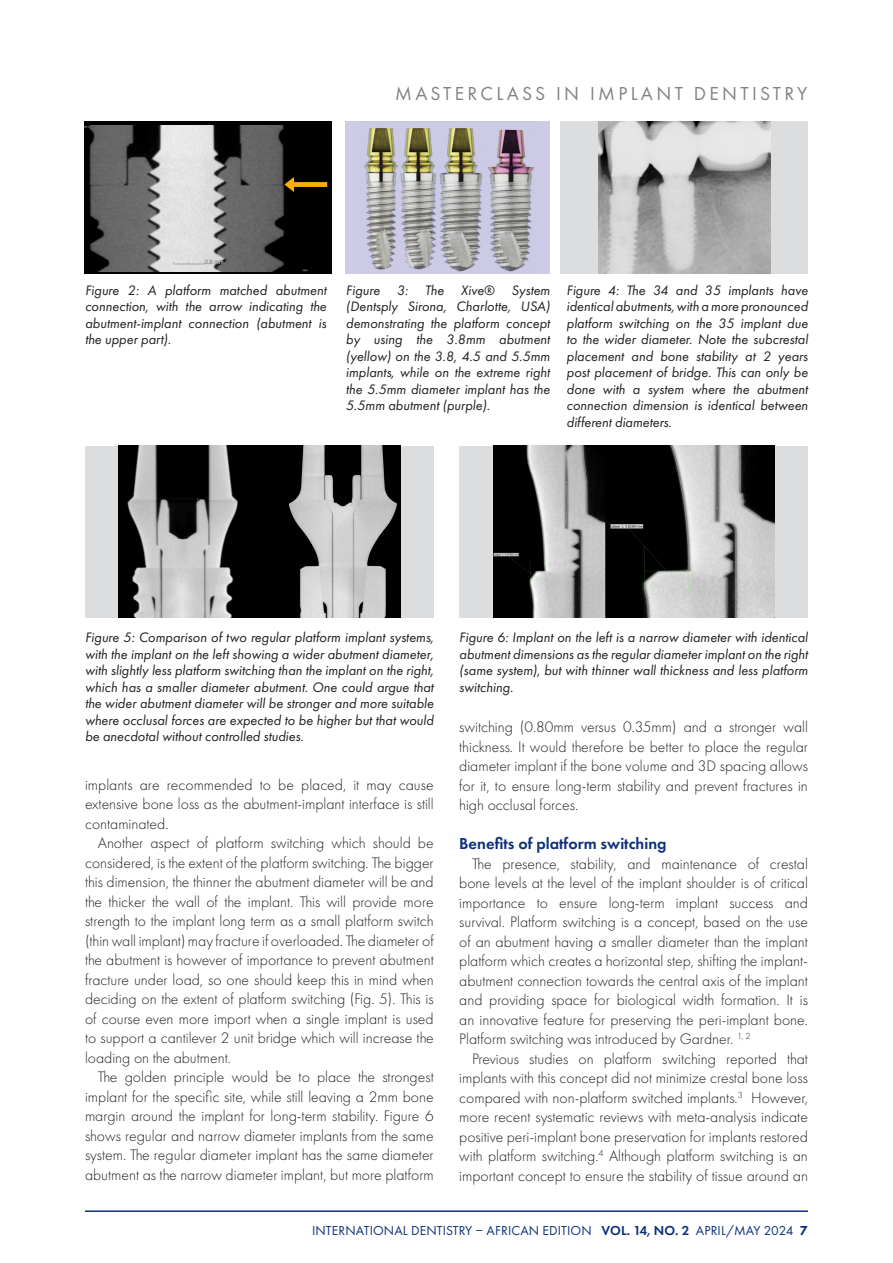
<style>
.page{position:relative;width:893px;height:1263px;background:#fff}
.page>*{position:absolute;margin:0;border:0;box-sizing:border-box;transform-origin:0 0}
.t1{font:19.5px "Futura PT";letter-spacing:.17em;color:#808285}
.t2{font:600 16.5px "Futura PT";color:#0d3079}
.t3{font:300 15.75px/19.5px "Futura PT";color:#231f20;text-align:justify}
.t4{font:italic 14.25px/16.5px "Futura PT";color:#231f20;text-align:justify}
.t5{font:13.5px "Futura PT";letter-spacing:.01em;color:#0d3079}
.s1{font-weight:600}
.s2{font-weight:800}
</style>
<div class="page">
<div style="left:85px;top:446px;width:349px;height:171px;background:#dcdddf"></div>
<hr style="left:85px;top:1210px;width:723px;height:2px;background:#0d3079">
<div style="left:85px;top:121px;width:247px;height:152px;background:#000"></div>
<img style="left:85px;top:125px;width:223px;height:147px">
<svg style="left:284px;top:177px;width:43px;height:15px"></svg>
<img style="left:346px;top:121px;width:204px;height:152px">
<div style="left:561px;top:121px;width:247px;height:152px;background:#dcdddf"></div>
<img style="left:598px;top:121px;width:173px;height:152px">
<img style="left:119px;top:446px;width:281px;height:171px">
<div style="left:459px;top:446px;width:349px;height:171px;background:#dcdddf"></div>
<img style="left:493px;top:446px;width:282px;height:171px">
<p class="t1" style="left:395px;top:82px;width:414px">MASTERCLASS IN IMPLANT DENTISTRY</p>
<p class="t4" style="left:85px;top:281px;width:243px">Figure 2: A platform matched abutment connection, with the arrow indicating the abutment-implant connection (abutment is the upper part).</p>
<p class="t4" style="left:346px;top:281px;width:206px">Figure 3: The Xive® System (Dentsply Sirona, Charlotte, USA) demonstrating the platform concept by using the 3.8mm abutment (yellow) on the 3.8, 4.5 and 5.5mm implants, while on the extreme right the 5.5mm diameter implant has the 5.5mm abutment (purple).</p>
<p class="t4" style="left:566px;top:281px;width:243px">Figure 4: The 34 and 35 implants have identical abutments, with a more pronounced platform switching on the 35 implant due to the wider diameter. Note the subcrestal placement and bone stability at 2 years post placement of bridge. This can only be done with a system where the abutment connection dimension is identical between different diameters.</p>
<p class="t4" style="left:85px;top:629px;width:350px">Figure 5: Comparison of two regular platform implant systems, with the implant on the left showing a wider abutment diameter, with slightly less platform switching than the implant on the right, which has a smaller diameter abutment. One could argue that the wider abutment diameter will be stronger and more suitable where occlusal forces are expected to be higher but that would be anecdotal without controlled studies.</p>
<p class="t4" style="left:459px;top:629px;width:350px">Figure 6: Implant on the left is a narrow diameter with identical abutment dimensions as the regular diameter implant on the right (same system), but with thinner wall thickness and less platform switching.</p>
<p class="t3" style="left:459px;top:717px;width:350px">switching (0.80mm versus 0.35mm) and a stronger wall thickness. It would therefore be better to place the regular diameter implant if the bone volume and 3D spacing allows for it, to ensure long-term stability and prevent fractures in high occlusal forces.</p>
<p class="t2" style="left:459px;top:833px;width:209px">Benefits of platform switching</p>
<p class="t3" style="left:459px;top:854px;width:350px;text-indent:13px">The presence, stability, and maintenance of crestal bone levels at the level of the implant shoulder is of critical importance to ensure long-term implant success and survival. Platform switching is a concept, based on the use of an abutment having a smaller diameter than the implant platform which creates a horizontal step, shifting the implant&shy;abutment connection towards the central axis of the implant and providing space for biological width formation. It is an innovative feature for preserving the peri-implant bone.<br>Platform switching was introduced by Gardner. <sup>1,</sup> <sup>2</sup></p>
<p class="t3" style="left:459px;top:1049px;width:350px;text-indent:13px">Previous studies on platform switching reported that implants with this concept did not minimize crestal bone loss compared with non-platform switched implants.<sup>3</sup> However, more recent systematic reviews with meta-analysis indicate positive peri-implant bone preservation for implants restored with platform switching.<sup>4</sup> Although platform switching is an important concept to ensure the stability of tissue around an</p>
<p class="t3" style="left:85px;top:775px;width:350px">implants are recommended to be placed, it may cause extensive bone loss as the abutment-implant interface is still contaminated.</p>
<p class="t3" style="left:85px;top:833px;width:350px;text-indent:13px">Another aspect of platform switching which should be considered, is the extent of the platform switching. The bigger this dimension, the thinner the abutment diameter will be and the thicker the wall of the implant. This will provide more strength to the implant long term as a small platform switch (thin wall implant) may fracture if overloaded. The diameter of the abutment is however of importance to prevent abutment fracture under load, so one should keep this in mind when deciding on the extent of platform switching (Fig. 5). This is of course even more import when a single implant is used to support a cantilever 2 unit bridge which will increase the loading on the abutment.</p>
<p class="t3" style="left:85px;top:1067px;width:350px;text-indent:13px">The golden principle would be to place the strongest implant for the specific site, while still leaving a 2mm bone margin around the implant for long-term stability. Figure 6 shows regular and narrow diameter implants from the same system. The regular diameter implant has the same diameter abutment as the narrow diameter implant, but more platform</p>
<p class="t5" style="left:312px;top:1223px;width:497px">INTERNATIONAL DENTISTRY – AFRICAN EDITION <span class="s1">VOL. 14, NO. 2</span> APRIL/MAY 2024 <span class="s2">7</span></p>
</div>
